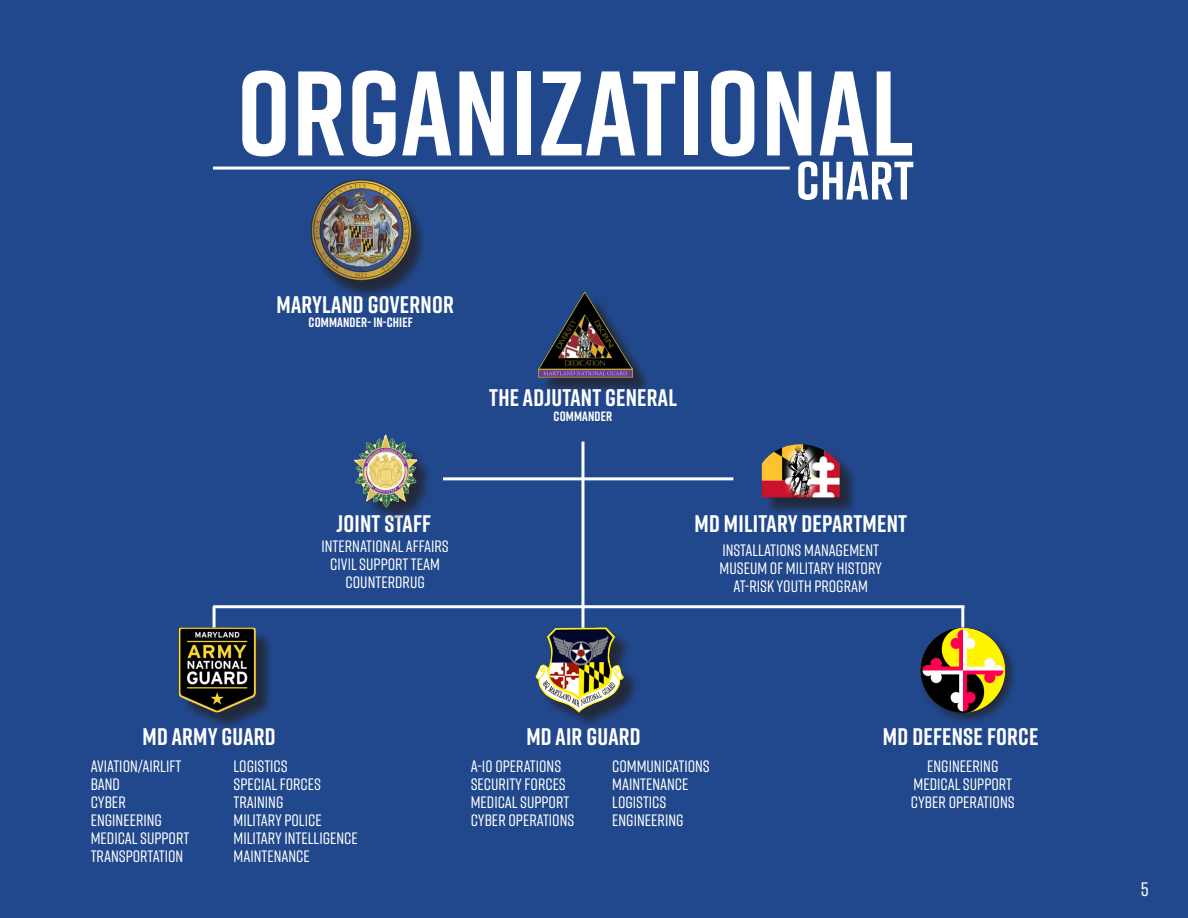
<style>
.page{position:relative;width:1188px;height:918px;background:#21488d}
.page>*{position:absolute;margin:0;border:0;box-sizing:border-box;transform-origin:0 0}
.t1{font:700 120px "Rift";letter-spacing:.01em;color:#fff}
.t2{font:700 54px "Rift";letter-spacing:.01em;color:#fff}
.t3{font:700 24px "Rift";letter-spacing:.01em;color:#fff}
.t4{font:500 19.5px "Rift";color:#fff}
.t5{font:500 16.5px "Rift";color:#fff}
.t6{font:700 13.5px "Rift";letter-spacing:.01em;color:#fff}
</style>
<div class="page">
<hr style="left:213px;top:605px;width:751px;height:3px;background:#fff">
<hr style="left:443px;top:477px;width:290px;height:3px;background:#fff">
<hr style="left:961px;top:607px;width:3px;height:85px;background:#fff">
<hr style="left:581px;top:606px;width:3px;height:80px;background:#fff">
<hr style="left:581px;top:442px;width:3px;height:164px;background:#fff">
<hr style="left:213px;top:607px;width:3px;height:93px;background:#fff">
<img style="left:354px;top:434px;width:75px;height:82px">
<div style="left:181px;top:631px;width:93px;height:99px;background:#231f20;opacity:.75"></div>
<img style="left:178px;top:628px;width:84px;height:85px">
<div style="left:538px;top:631px;width:104px;height:99px;background:#231f20;opacity:.75"></div>
<img style="left:535px;top:628px;width:90px;height:86px">
<div style="left:917px;top:625px;width:101px;height:101px;background:#231f20;opacity:.75"></div>
<img style="left:921px;top:628px;width:85px;height:85px;border-radius:42px">
<hr style="left:213px;top:167px;width:577px;height:3px;background:#fff">
<div style="left:541px;top:295px;width:111px;height:100px;background:#231f20;opacity:.75"></div>
<img style="left:539px;top:291px;width:94px;height:87px">
<div style="left:764px;top:447px;width:94px;height:69px;background:#231f20;opacity:.75"></div>
<img style="left:762px;top:444px;width:78px;height:53px">
<img style="left:297px;top:169px;width:127px;height:125px">
<p class="t1" style="left:237px;top:28px;width:678px">ORGANIZATIONAL</p>
<p class="t2" style="left:796px;top:142px;width:120px">CHART</p>
<p class="t3" style="left:276px;top:288px;width:179px">MARYLAND GOVERNOR</p>
<p class="t6" style="left:309px;top:312px;width:106px">COMMANDER- IN-CHIEF</p>
<p class="t3" style="left:489px;top:380px;width:189px">THE ADJUTANT GENERAL</p>
<p class="t6" style="left:554px;top:406px;width:60px">COMMANDER</p>
<p class="t3" style="left:336px;top:506px;width:96px">JOINT STAFF</p>
<p class="t5" style="left:321px;top:535px;width:129px">INTERNATIONAL AFFAIRS</p>
<p class="t5" style="left:330px;top:553px;width:111px">CIVIL SUPPORT TEAM</p>
<p class="t5" style="left:346px;top:571px;width:81px">COUNTERDRUG</p>
<p class="t3" style="left:695px;top:506px;width:214px">MD MILITARY DEPARTMENT</p>
<p class="t5" style="left:722px;top:538px;width:158px">INSTALLATIONS MANAGEMENT</p>
<p class="t5" style="left:720px;top:556px;width:164px">MUSEUM OF MILITARY HISTORY</p>
<p class="t5" style="left:734px;top:574px;width:136px">AT-RISK YOUTH PROGRAM</p>
<p class="t3" style="left:143px;top:720px;width:135px">MD ARMY GUARD</p>
<p class="t3" style="left:526px;top:720px;width:116px">MD AIR GUARD</p>
<p class="t3" style="left:883px;top:720px;width:157px">MD DEFENSE FORCE</p>
<p class="t5" style="left:471px;top:755px;width:92px">A-10 OPERATIONS</p>
<p class="t5" style="left:471px;top:773px;width:97px">SECURITY FORCES</p>
<p class="t5" style="left:471px;top:791px;width:100px">MEDICAL SUPPORT</p>
<p class="t5" style="left:471px;top:809px;width:105px">CYBER OPERATIONS</p>
<p class="t5" style="left:91px;top:755px;width:92px">AVIATION/AIRLIFT</p>
<p class="t5" style="left:91px;top:773px;width:31px">BAND</p>
<p class="t5" style="left:91px;top:791px;width:37px">CYBER</p>
<p class="t5" style="left:91px;top:809px;width:73px">ENGINEERING</p>
<p class="t5" style="left:91px;top:827px;width:100px">MEDICAL SUPPORT</p>
<p class="t5" style="left:91px;top:845px;width:94px">TRANSPORTATION</p>
<p class="t5" style="left:234px;top:755px;width:56px">LOGISTICS</p>
<p class="t5" style="left:234px;top:773px;width:89px">SPECIAL FORCES</p>
<p class="t5" style="left:234px;top:791px;width:51px">TRAINING</p>
<p class="t5" style="left:234px;top:809px;width:90px">MILITARY POLICE</p>
<p class="t5" style="left:234px;top:827px;width:126px">MILITARY INTELLIGENCE</p>
<p class="t5" style="left:234px;top:845px;width:78px">MAINTENANCE</p>
<p class="t5" style="left:612px;top:755px;width:99px">COMMUNICATIONS</p>
<p class="t5" style="left:612px;top:773px;width:78px">MAINTENANCE</p>
<p class="t5" style="left:612px;top:791px;width:56px">LOGISTICS</p>
<p class="t5" style="left:612px;top:809px;width:73px">ENGINEERING</p>
<p class="t5" style="left:927px;top:755px;width:73px">ENGINEERING</p>
<p class="t5" style="left:914px;top:773px;width:100px">MEDICAL SUPPORT</p>
<p class="t5" style="left:911px;top:791px;width:105px">CYBER OPERATIONS</p>
<p class="t4" style="left:1141px;top:876px;width:9px">5</p>
</div>
